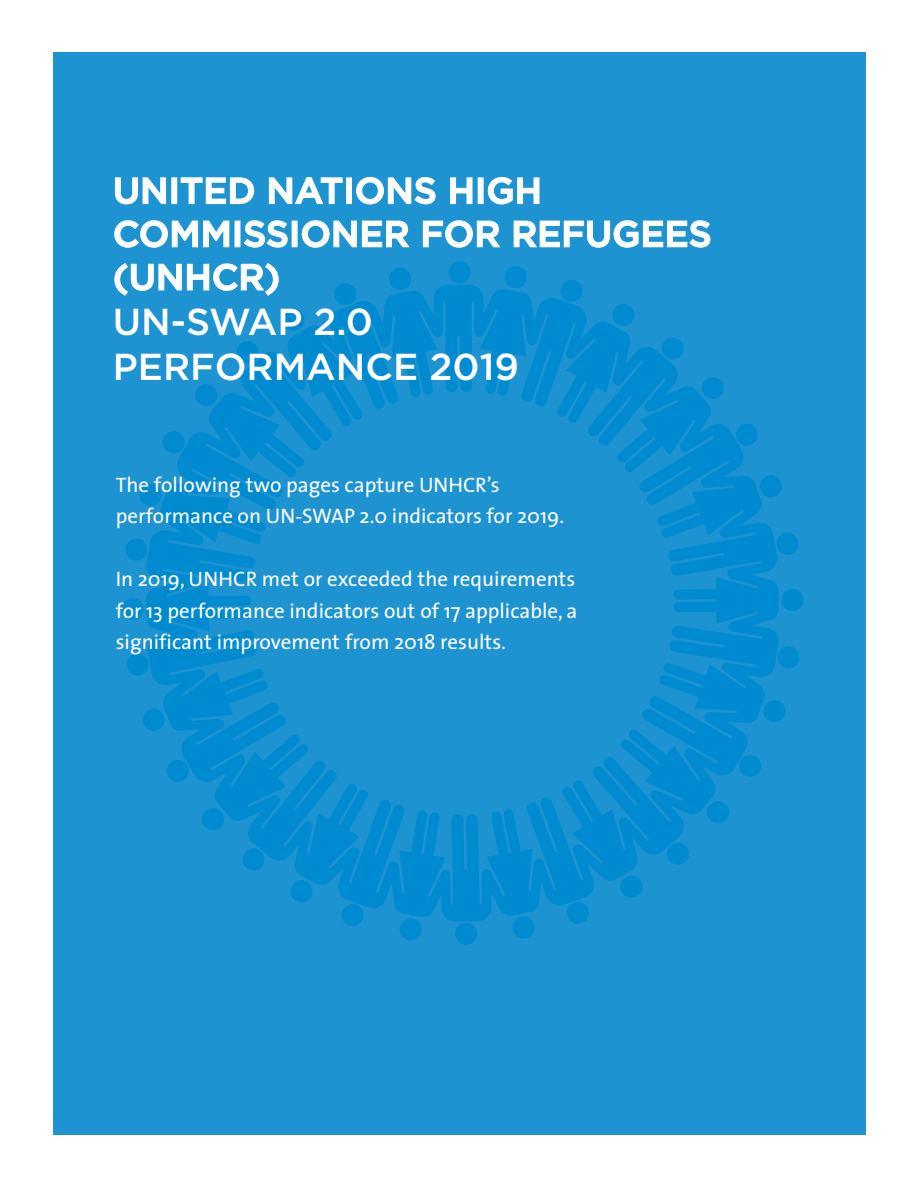
<style>
.page{position:relative;width:918px;height:1188px;background:#fff}
.page>*{position:absolute;margin:0;border:0;box-sizing:border-box;transform-origin:0 0}
.t1{font:500 37.5px/45.2px "Gotham";color:#fff}
.t2{font:500 36px/43.3px "Gotham";color:#fff}
.t3{font:21px/31.5px "The Sans";color:#fff}
</style>
<div class="page">
<div style="left:54px;top:52px;width:812px;height:1082px;background:#1e93d2"></div>
<svg style="left:779px;top:479px;width:3px;height:15px"></svg>
<svg style="left:779px;top:533px;width:20px;height:22px"></svg>
<svg style="left:782px;top:589px;width:22px;height:22px"></svg>
<svg style="left:779px;top:646px;width:21px;height:23px"></svg>
<svg style="left:779px;top:701px;width:7px;height:20px"></svg>
<svg style="left:146px;top:285px;width:633px;height:637px"></svg>
<svg style="left:565px;top:900px;width:25px;height:24px"></svg>
<svg style="left:512px;top:916px;width:23px;height:23px"></svg>
<div style="left:455px;top:923px;width:22px;height:22px;background:#008bd1;border-radius:50%"></div>
<svg style="left:399px;top:918px;width:23px;height:22px"></svg>
<svg style="left:340px;top:903px;width:25px;height:23px"></svg>
<svg style="left:290px;top:880px;width:23px;height:23px"></svg>
<svg style="left:241px;top:847px;width:25px;height:25px"></svg>
<svg style="left:202px;top:808px;width:22px;height:22px"></svg>
<svg style="left:165px;top:758px;width:25px;height:25px"></svg>
<svg style="left:142px;top:709px;width:23px;height:22px"></svg>
<svg style="left:126px;top:653px;width:24px;height:24px"></svg>
<svg style="left:121px;top:598px;width:22px;height:22px"></svg>
<svg style="left:125px;top:538px;width:23px;height:23px"></svg>
<svg style="left:139px;top:484px;width:23px;height:22px"></svg>
<svg style="left:161px;top:430px;width:25px;height:25px"></svg>
<svg style="left:195px;top:384px;width:23px;height:23px"></svg>
<svg style="left:235px;top:340px;width:25px;height:25px"></svg>
<svg style="left:282px;top:308px;width:23px;height:23px"></svg>
<svg style="left:333px;top:283px;width:25px;height:24px"></svg>
<svg style="left:389px;top:268px;width:22px;height:22px"></svg>
<div style="left:448px;top:261px;width:22px;height:22px;background:#008bd1;border-radius:50%"></div>
<svg style="left:504px;top:266px;width:23px;height:23px"></svg>
<svg style="left:559px;top:280px;width:25px;height:23px"></svg>
<svg style="left:115px;top:177px;width:52px;height:28px"></svg>
<div style="left:171px;top:177px;width:6px;height:27px;border:2px solid #fff"></div>
<svg style="left:180px;top:177px;width:75px;height:28px"></svg>
<svg style="left:268px;top:177px;width:75px;height:28px"></svg>
<div style="left:346px;top:177px;width:6px;height:27px;border:2px solid #fff"></div>
<svg style="left:356px;top:177px;width:80px;height:28px"></svg>
<svg style="left:450px;top:177px;width:23px;height:28px"></svg>
<div style="left:478px;top:177px;width:6px;height:27px;border:2px solid #fff"></div>
<svg style="left:487px;top:177px;width:53px;height:28px"></svg>
<svg style="left:114px;top:220px;width:116px;height:28px"></svg>
<div style="left:235px;top:221px;width:5px;height:26px;border:2px solid #fff"></div>
<svg style="left:243px;top:220px;width:45px;height:28px"></svg>
<div style="left:292px;top:221px;width:6px;height:26px;border:2px solid #fff"></div>
<svg style="left:301px;top:220px;width:109px;height:28px"></svg>
<svg style="left:422px;top:220px;width:79px;height:28px"></svg>
<svg style="left:513px;top:220px;width:198px;height:28px"></svg>
<svg style="left:114px;top:263px;width:165px;height:34px"></svg>
<h2 class="t2" style="left:113px;top:168px;width:600px">UNITED NATIONS HIGH<br>COMMISSIONER FOR REFUGEES (UNHCR)</h2>
<h1 class="t1" style="left:113px;top:298px;width:408px">UN-SWAP 2.0<br>PERFORMANCE 2019</h1>
<p class="t3" style="left:116px;top:468px;width:450px">The following two pages capture UNHCR’s performance on UN-SWAP 2.0 indicators for 2019.</p>
<p class="t3" style="left:116px;top:563px;width:463px;text-align:justify">In 2019, UNHCR met or exceeded the requirements for 13 performance indicators out of 17 applicable, a significant improvement from 2018 results.</p>
</div>
